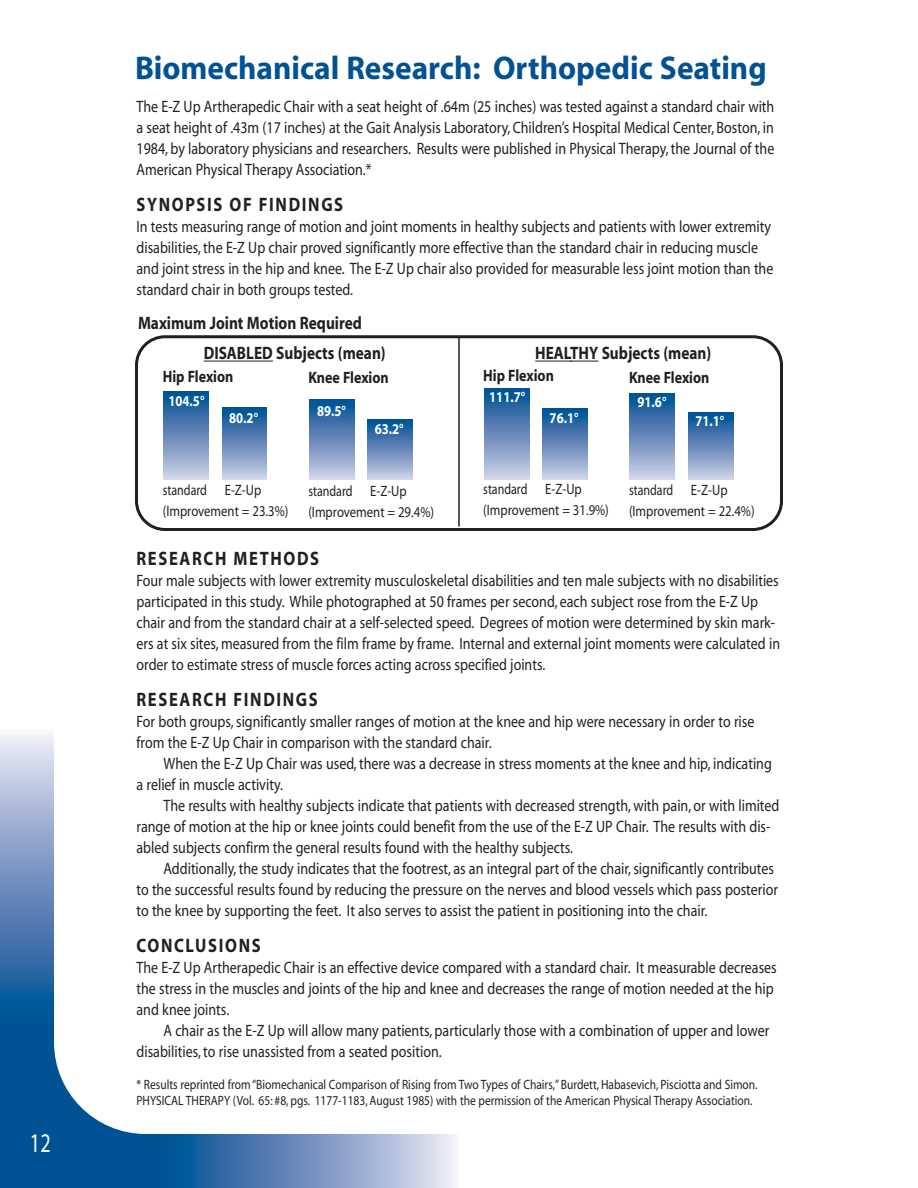
<style>
.page{position:relative;width:918px;height:1188px;background:#fff}
.page>*{position:absolute;margin:0;border:0;box-sizing:border-box;transform-origin:0 0}
.t1{font:700 33px "Myriad";color:#005295;scale:.95 1}
.t2{font:27px "Myriad";color:#fff;scale:.75 1}
.t3{font:700 19.5px "Myriad";letter-spacing:.1em;color:#231f20;scale:.85 1}
.t4{font:700 18px "Myriad";color:#231f20;scale:.85 1}
.t5{font:16.5px/21px "Myriad";color:#231f20;scale:.85 1}
.t6{font:700 16.5px "Myriad";color:#231f20;scale:.85 1}
.t7{font:15px/21px "Myriad";color:#231f20;scale:.8 1}
.t8{font:700 15px "Myriad";color:#fff;scale:.85 1}
.t9{font:13.5px/16.5px "Myriad";color:#231f20;scale:.85 1}
</style>
<div class="page">
<svg style="left:162px;top:1134px;width:294px;height:54px;background:#7295c1"></svg>
<svg style="left:0;top:733px;width:54px;height:291px;background:#7396c1"></svg>
<div style="left:0;top:1024px;width:162px;height:164px;background:#005295"></div>
<div style="left:54px;top:54px;width:810px;height:1080px;background:#fff;border-radius:92px"></div>
<svg style="left:135px;top:335px;width:648px;height:196px"></svg>
<div style="left:164px;top:392px;width:44px;height:87px;background:linear-gradient(to bottom,#004b92,#d1cee6)"></div>
<div style="left:222px;top:407px;width:45px;height:72px;background:linear-gradient(to bottom,#004a92,#cdcbe4)"></div>
<div style="left:309px;top:399px;width:45px;height:80px;background:linear-gradient(to bottom,#004a92,#cecce5)"></div>
<svg style="left:368px;top:419px;width:45px;height:60px;background:#648bbb"></svg>
<hr style="left:458px;top:336px;width:2px;height:190px;background:#231f20">
<hr style="left:204px;top:361px;width:69px;height:1px;background:#231f20">
<hr style="left:535px;top:361px;width:37px;height:1px;background:#231f20">
<svg style="left:570px;top:361px;width:28px;height:1px"></svg>
<div style="left:484px;top:388px;width:45px;height:91px;background:linear-gradient(to bottom,#004a92,#d1cee6)"></div>
<div style="left:543px;top:408px;width:45px;height:71px;background:linear-gradient(to bottom,#004a92,#cfcce5)"></div>
<div style="left:630px;top:393px;width:45px;height:86px;background:linear-gradient(to bottom,#004a91,#cecde5)"></div>
<svg style="left:688px;top:413px;width:45px;height:66px;background:#658cbb"></svg>
<h2 class="t2" style="left:30px;top:1132px;width:30px">12</h2>
<h1 class="t1" style="left:135px;top:55px;width:666px">Biomechanical Research: Orthopedic Seating</h1>
<p class="t5" style="left:136px;top:97px;width:752px;text-align:justify">The E-Z Up Artherapedic Chair with a seat height of .64m (25 inches) was tested against a standard chair with a seat height of .43m (17 inches) at the Gait Analysis Laboratory, Children’s Hospital Medical Center, Boston, in 1984, by laboratory physicians and researchers. Results were published in Physical Therapy, the Journal of the American Physical Therapy Association.*</p>
<p class="t3" style="left:136px;top:197px;width:245px">SYNOPSIS OF FINDINGS</p>
<p class="t5" style="left:136px;top:217px;width:751px">In tests measuring range of motion and joint moments in healthy subjects and patients with lower extremity disabilities, the E-Z Up chair proved significantly more effective than the standard chair in reducing muscle and joint stress in the hip and knee. The E-Z Up chair also provided for measurable less joint motion than the standard chair in both groups tested.</p>
<p class="t4" style="left:138px;top:316px;width:265px">Maximum Joint Motion Required</p>
<p class="t6" style="left:163px;top:371px;width:85px">Hip Flexion</p>
<p class="t8" style="left:168px;top:396px;width:44px">104.5°</p>
<p class="t8" style="left:229px;top:412px;width:36px">80.2°</p>
<p class="t4" style="left:204px;top:346px;width:216px">DISABLED Subjects (mean)</p>
<p class="t4" style="left:535px;top:346px;width:209px">HEALTHY Subjects (mean)</p>
<p class="t6" style="left:483px;top:370px;width:85px">Hip Flexion</p>
<p class="t8" style="left:489px;top:392px;width:44px">111.7°</p>
<p class="t8" style="left:550px;top:413px;width:36px">76.1°</p>
<p class="t6" style="left:629px;top:371px;width:96px">Knee Flexion</p>
<p class="t8" style="left:637px;top:396px;width:36px">91.6°</p>
<p class="t8" style="left:695px;top:416px;width:36px">71.1°</p>
<p class="t6" style="left:308px;top:371px;width:96px">Knee Flexion</p>
<p class="t8" style="left:317px;top:405px;width:36px">89.5°</p>
<p class="t8" style="left:375px;top:423px;width:36px">63.2°</p>
<p class="t7" style="left:163px;top:481px;width:159px">standard E-Z-Up (Improvement = 23.3%)</p>
<p class="t7" style="left:308px;top:481px;width:159px">standard E-Z-Up (Improvement = 29.4%)</p>
<p class="t7" style="left:483px;top:480px;width:159px">standard E-Z-Up (Improvement = 31.9%)</p>
<p class="t7" style="left:629px;top:481px;width:159px">standard E-Z-Up (Improvement = 22.4%)</p>
<p class="t3" style="left:136px;top:551px;width:216px">RESEARCH METHODS</p>
<p class="t5" style="left:136px;top:571px;width:759px">Four male subjects with lower extremity musculoskeletal disabilities and ten male subjects with no disabilities participated in this study. While photographed at 50 frames per second, each subject rose from the E-Z Up chair and from the standard chair at a self-selected speed. Degrees of motion were determined by skin mark&shy;ers at six sites, measured from the film frame by frame. Internal and external joint moments were calculated in order to estimate stress of muscle forces acting across specified joints.</p>
<p class="t3" style="left:136px;top:692px;width:215px">RESEARCH FINDINGS</p>
<p class="t5" style="left:136px;top:712px;width:729px">For both groups, significantly smaller ranges of motion at the knee and hip were necessary in order to rise from the E-Z Up Chair in comparison with the standard chair.</p>
<p class="t5" style="left:136px;top:754px;width:749px;text-indent:27px">When the E-Z Up Chair was used, there was a decrease in stress moments at the knee and hip, indicating a relief in muscle activity.</p>
<p class="t5" style="left:136px;top:796px;width:758px;text-indent:27px">The results with healthy subjects indicate that patients with decreased strength, with pain, or with limited range of motion at the hip or knee joints could benefit from the use of the E-Z UP Chair. The results with dis&shy;abled subjects confirm the general results found with the healthy subjects.</p>
<p class="t5" style="left:136px;top:859px;width:756px;text-indent:27px">Additionally, the study indicates that the footrest, as an integral part of the chair, significantly contributes to the successful results found by reducing the pressure on the nerves and blood vessels which pass posterior to the knee by supporting the feet. It also serves to assist the patient in positioning into the chair.</p>
<p class="t3" style="left:136px;top:938px;width:148px">CONCLUSIONS</p>
<p class="t5" style="left:136px;top:958px;width:755px">The E-Z Up Artherapedic Chair is an effective device compared with a standard chair. It measurable decreases the stress in the muscles and joints of the hip and knee and decreases the range of motion needed at the hip and knee joints.</p>
<p class="t5" style="left:136px;top:1021px;width:746px;text-indent:27px">A chair as the E-Z Up will allow many patients, particularly those with a combination of upper and lower disabilities, to rise unassisted from a seated position.</p>
<p class="t9" style="left:136px;top:1077px;width:732px">* Results reprinted from “Biomechanical Comparison of Rising from Two Types of Chairs,” Burdett, Habasevich, Pisciotta and Simon.<br>PHYSICAL THERAPY (Vol. 65: #8, pgs. 1177-1183, August 1985) with the permission of the American Physical Therapy Association.</p>
</div>
